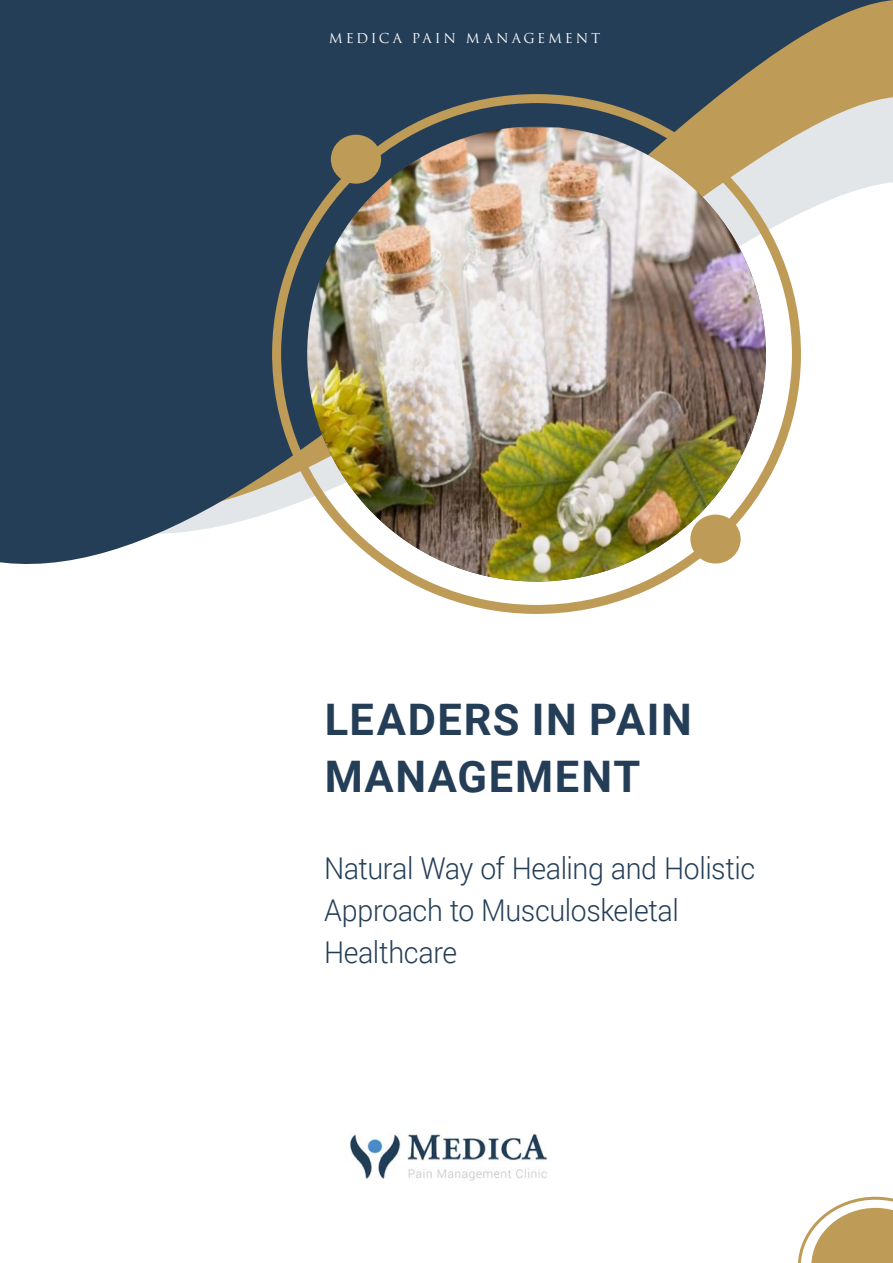
<style>
.page{position:relative;width:893px;height:1263px;background:#fff}
.page>*{position:absolute;margin:0;border:0;box-sizing:border-box;transform-origin:0 0}
.t1{font:700 43.5px/57px "Roboto";letter-spacing:.04em;color:#253e57}
.t2{font:300 30px/42px "Roboto";letter-spacing:-.015em;color:#253e57;scale:.95 1}
.t3{font:13.35px "Trajan Pro";letter-spacing:.21em;color:#fff}
</style>
<div class="page">
<img style="left:350px;top:1133px;width:198px;height:48px">
<svg style="left:0;top:0;width:893px;height:564px;fill:#253e57"></svg>
<svg style="left:275px;top:90px;width:530px;height:524px"></svg>
<img style="left:306px;top:127px;width:461px;height:456px">
<div style="left:331px;top:135px;width:50px;height:49px;background:#be9b57;border-radius:50%"></div>
<div style="left:690px;top:515px;width:51px;height:48px;background:#be9b57;border-radius:50%"></div>
<svg style="left:799px;top:1196px;width:94px;height:67px"></svg>
<p class="t3" style="left:329px;top:30px;width:273px">MEDICA PAIN MANAGEMENT</p>
<p class="t1" style="left:325px;top:689px;width:368px">LEADERS IN PAIN<br>MANAGEMENT</p>
<p class="t2" style="left:324px;top:846px;width:456px">Natural Way of Healing and Holistic<br>Approach to Musculoskeletal<br>Healthcare</p>
</div>
